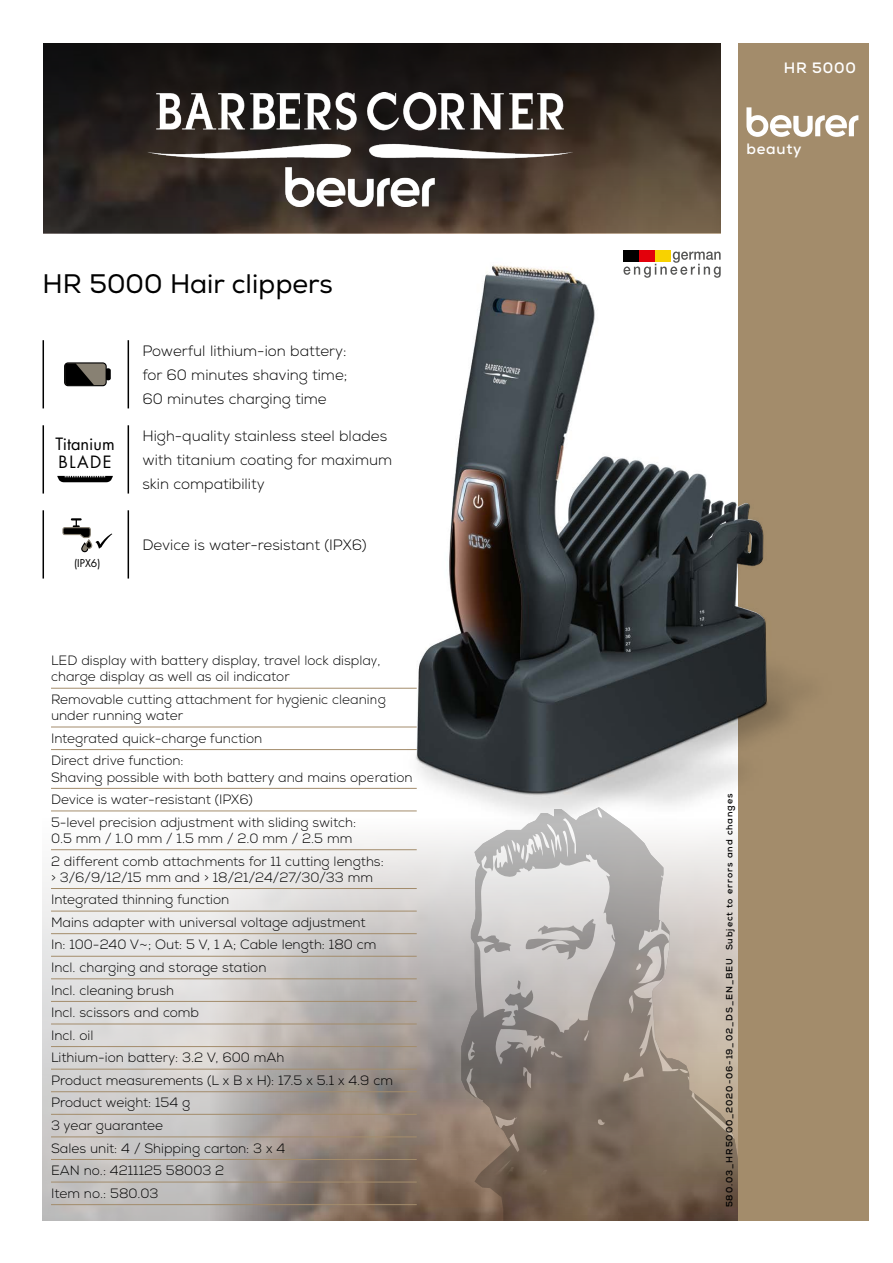
<style>
.page{position:relative;width:893px;height:1263px;background:#fff}
.page>*{position:absolute;margin:0;border:0;box-sizing:border-box;transform-origin:0 0}
.t1{font:25.5px "Nexa";color:#000}
.t2{font:16.5px "Futura Std";color:#000}
.t3{font:300 15px/24px "Nexa";color:#000;text-align:justify}
.t4{font:700 15px "Nexa";letter-spacing:.05em;color:#fff}
.t5{font:300 13.5px/22.5px "Nexa";color:#000}
.t6{font:10.5px "Futura Std";color:#000}
.t7{font:700 9px "Nexa";letter-spacing:.1em;color:#000}
</style>
<div class="page">
<img style="left:415px;top:845px;width:46px;height:375px">
<div style="left:738px;top:43px;width:131px;height:1177px;background:#a38c6b"></div>
<svg style="left:746px;top:107px;width:112px;height:30px"></svg>
<svg style="left:461px;top:845px;width:277px;height:375px;background:#a2978f"></svg>
<img style="left:43px;top:43px;width:678px;height:190px">
<img style="left:147px;top:93px;width:425px;height:113px">
<svg style="left:43px;top:687px;width:372px;height:534px"></svg>
<hr style="left:51px;top:688px;width:366px;height:1px;background:#a38c6b">
<hr style="left:51px;top:727px;width:366px;height:1px;background:#a38c6b">
<hr style="left:51px;top:749px;width:366px;height:1px;background:#a38c6b">
<hr style="left:51px;top:788px;width:366px;height:1px;background:#a38c6b">
<hr style="left:51px;top:810px;width:366px;height:1px;background:#a38c6b">
<hr style="left:51px;top:849px;width:366px;height:1px;background:#a38c6b">
<hr style="left:51px;top:888px;width:366px;height:1px;background:#a38c6b">
<hr style="left:51px;top:911px;width:366px;height:1px;background:#a38c6b">
<hr style="left:51px;top:933px;width:366px;height:1px;background:#a38c6b">
<hr style="left:51px;top:956px;width:366px;height:1px;background:#a38c6b">
<hr style="left:51px;top:978px;width:366px;height:1px;background:#a38c6b">
<hr style="left:51px;top:1001px;width:366px;height:1px;background:#a38c6b">
<hr style="left:51px;top:1023px;width:366px;height:1px;background:#a38c6b">
<hr style="left:51px;top:1046px;width:366px;height:1px;background:#a38c6b">
<hr style="left:51px;top:1069px;width:366px;height:1px;background:#a38c6b">
<hr style="left:51px;top:1091px;width:366px;height:1px;background:#a38c6b">
<hr style="left:51px;top:1114px;width:366px;height:1px;background:#a38c6b">
<hr style="left:51px;top:1136px;width:366px;height:1px;background:#a38c6b">
<hr style="left:51px;top:1159px;width:366px;height:1px;background:#a38c6b">
<hr style="left:51px;top:1182px;width:366px;height:1px;background:#a38c6b">
<hr style="left:51px;top:1204px;width:366px;height:1px;background:#a38c6b">
<img style="left:374px;top:250px;width:431px;height:595px">
<img style="left:418px;top:266px;width:348px;height:527px">
<div style="left:65px;top:363px;width:41px;height:23px;background:#888173;border-radius:3px"></div>
<div style="left:64px;top:362px;width:43px;height:24px;border:1px solid #000;border-radius:3px"></div>
<svg style="left:65px;top:363px;width:29px;height:22px"></svg>
<svg style="left:106px;top:367px;width:5px;height:14px"></svg>
<hr style="left:43px;top:340px;width:1px;height:68px;background:#000">
<hr style="left:128px;top:340px;width:1px;height:68px;background:#000">
<hr style="left:43px;top:425px;width:1px;height:68px;background:#000">
<hr style="left:128px;top:425px;width:1px;height:68px;background:#000">
<svg style="left:57px;top:476px;width:56px;height:6px"></svg>
<hr style="left:128px;top:510px;width:1px;height:68px;background:#000">
<hr style="left:43px;top:510px;width:1px;height:68px;background:#000">
<div style="left:82px;top:543px;width:6px;height:9px;background:#888173;border-radius:3px"></div>
<div style="left:81px;top:543px;width:7px;height:9px;border:1px solid #000;border-radius:3px"></div>
<svg style="left:62px;top:518px;width:50px;height:31px"></svg>
<h1 class="t1" style="left:43px;top:268px;width:292px">HR 5000 Hair clippers</h1>
<p class="t2" style="left:55px;top:434px;width:61px">Titanium</p>
<p class="t2" style="left:58px;top:452px;width:55px">BLADE</p>
<p class="t6" style="left:74px;top:556px;width:28px">(IPX6)</p>
<p class="t3" style="left:142px;top:339px;width:206px">Powerful lithium-ion battery: for 60 minutes shaving time; 60 minutes charging time</p>
<p class="t3" style="left:142px;top:424px;width:251px;text-align:left">High-quality stainless steel blades with titanium coating for maximum skin compatibility</p>
<p class="t3" style="left:142px;top:533px;width:226px">Device is water-resistant (IPX6)</p>
<p class="t5" style="left:51px;top:653px;width:331px;line-height:16.2px">LED display with battery display, travel lock display, charge display as well as oil indicator</p>
<p class="t5" style="left:51px;top:692px;width:336px;line-height:16.2px">Removable cutting attachment for hygienic cleaning under running water</p>
<p class="t5" style="left:51px;top:727px;width:213px">Integrated quick-charge function<br>Direct drive function:</p>
<p class="t5" style="left:51px;top:766px;width:363px">Shaving possible with both battery and mains operation<br>Device is water-resistant (IPX6)<br>5-level precision adjustment with sliding switch:</p>
<p class="t5" style="left:51px;top:827px;width:334px">0.5 mm / 1.0 mm / 1.5 mm / 2.0 mm / 2.5 mm<br>2 different comb attachments for 11 cutting lengths:</p>
<p class="t5" style="left:51px;top:866px;width:344px">&gt; 3/6/9/12/15 mm and &gt; 18/21/24/27/30/33 mm<br>Integrated thinning function<br>Mains adapter with universal voltage adjustment<br>In: 100-240 V~; Out: 5 V, 1 A; Cable length: 180 cm<br>Incl. charging and storage station<br>Incl. cleaning brush<br>Incl. scissors and comb<br>Incl. oil<br>Lithium-ion battery: 3.2 V, 600 mAh<br>Product measurements (L x B x H): 17.5 x 5.1 x 4.9 cm<br>Product weight: 154 g<br>3 year guarantee<br>Sales unit: 4 / Shipping carton: 3 x 4<br>EAN no.: 4211125 58003 2<br>Item no.: 580.03</p>
<p class="t4" style="left:784px;top:58px;width:73px">HR 5000</p>
<p class="t4" style="left:746px;top:139px;width:57px">beauty</p>
<p class="t7" style="left:724px;top:1207px;width:415px;rotate:-90deg">580.03_HR5000_2020-06-19_02_DS_EN_BEU Subject to errors and changes</p>
</div>
